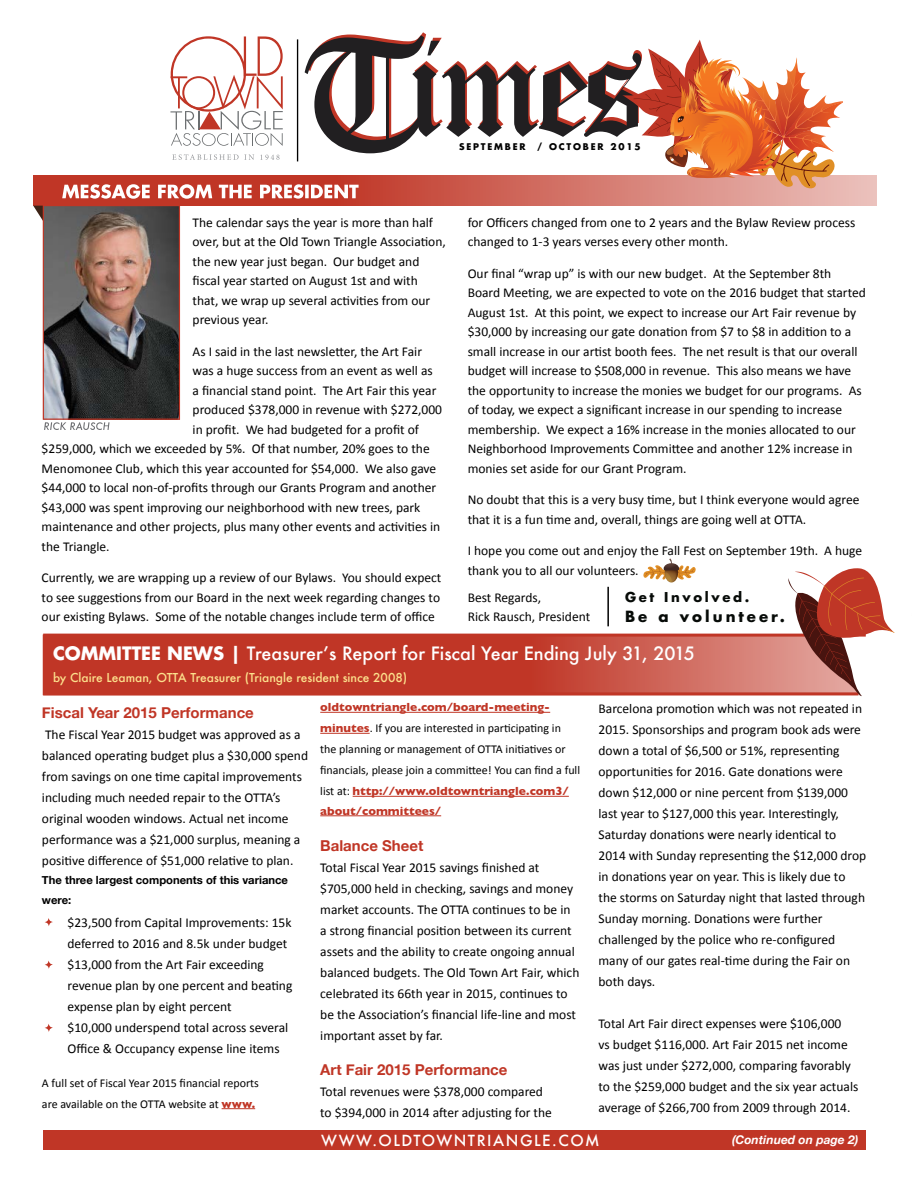
<style>
.page{position:relative;width:918px;height:1188px;background:#fff}
.page>*{position:absolute;margin:0;border:0;box-sizing:border-box;transform-origin:0 0}
.t1{font:500 18px "Futura";color:#fff}
.t2{font:700 15px "Helvetica Neue";color:#c03626}
.t3{font:500 15px "Futura";letter-spacing:.1em;color:#fff}
.t4{font:700 15px "Futura";letter-spacing:.2em;color:#070b08}
.t5{font:13.5px/21px "Calibri";color:#000}
.t6{font:700 13.2px "Futura";letter-spacing:.2em;color:#070b08}
.t7{font:12px/21px "Calibri";color:#000}
.t8{font:700 12px/19.5px "Gill Sans";color:#c03626}
.t9{font:500 12px "Futura";color:#fce08c}
.t10{font:italic 700 12px "Helvetica Neue";color:#fff}
.t11{font:700 11.25px/19.5px "Helvetica Neue";color:#000}
.t12{font:700 9px "Futura";letter-spacing:.2em;color:#000}
.s1{font-family:"Futura Std";font-weight:700}
.s2{font-family:"Gill Sans";font-weight:700;color:#c03626}
.s3{font-family:"Calibri";font-weight:400;color:#000}
</style>
<div class="page">
<svg style="left:33px;top:175px;width:844px;height:31px;background:#cf695e"></svg>
<svg style="left:33px;top:206px;width:10px;height:21px"></svg>
<img style="left:45px;top:207px;width:133px;height:211px">
<div style="left:43px;top:205px;width:137px;height:215px;border:1px solid #c03626"></div>
<svg style="left:44px;top:422px;width:66px;height:8px"></svg>
<hr style="left:222px;top:1108px;width:33px;height:1px;background:#c03626">
<hr style="left:320px;top:712px;width:230px;height:1px;background:#c03626">
<hr style="left:320px;top:733px;width:50px;height:1px;background:#c03626">
<hr style="left:353px;top:796px;width:216px;height:1px;background:#c03626">
<hr style="left:320px;top:816px;width:121px;height:1px;background:#c03626">
<hr style="left:607px;top:587px;width:2px;height:39px;background:#000">
<svg style="left:62px;top:32px;width:781px;height:167px"></svg>
<svg style="left:43px;top:637px;width:745px;height:55px;background:#c44536"></svg>
<hr style="left:43px;top:692px;width:815px;height:3px;background:#c03626">
<div style="left:43px;top:1130px;width:823px;height:20px;background:#c03626"></div>
<svg style="left:44px;top:917px;width:9px;height:10px"></svg>
<svg style="left:44px;top:960px;width:9px;height:9px"></svg>
<svg style="left:44px;top:1023px;width:9px;height:9px"></svg>
<hr style="left:43px;top:634px;width:823px;height:3px;background:#c03626">
<svg style="left:788px;top:568px;width:107px;height:129px"></svg>
<svg style="left:643px;top:559px;width:53px;height:24px"></svg>
<p class="t12" style="left:459px;top:141px;width:68px">SEPTEMBER</p>
<p class="t12" style="left:537px;top:141px;width:105px">/ OCTOBER 2015</p>
<p class="t5" style="left:193px;top:212px;width:255px;line-height:19.5px">The calendar says the year is more than half over, but at the Old Town Triangle Association, the new year just began. Our budget and fiscal year started on August 1st and with that, we wrap up several activities from our previous year.</p>
<p class="t5" style="left:193px;top:340px;width:231px">As I said in the last newsletter, the Art Fair</p>
<p class="t5" style="left:193px;top:360px;width:242px">was a huge success from an event as well as</p>
<p class="t5" style="left:193px;top:379px;width:245px">a financial stand point. The Art Fair this year</p>
<p class="t5" style="left:193px;top:399px;width:251px">produced $378,000 in revenue with $272,000</p>
<p class="t5" style="left:193px;top:418px;width:228px">in profit. We had budgeted for a profit of</p>
<p class="t5" style="left:42px;top:438px;width:390px">$259,000, which we exceeded by 5%. Of that number, 20% goes to the</p>
<p class="t5" style="left:42px;top:457px;width:396px">Menomonee Club, which this year accounted for $54,000. We also gave</p>
<p class="t5" style="left:42px;top:477px;width:396px">$44,000 to local non-of-profits through our Grants Program and another</p>
<p class="t5" style="left:42px;top:496px;width:380px">$43,000 was spent improving our neighborhood with new trees, park</p>
<p class="t5" style="left:42px;top:516px;width:400px">maintenance and other projects, plus many other events and activities in</p>
<p class="t5" style="left:42px;top:535px;width:70px">the Triangle.</p>
<p class="t5" style="left:42px;top:567px;width:401px;line-height:19.5px;text-align:justify">Currently, we are wrapping up a review of our Bylaws. You should expect to see suggestions from our Board in the next week regarding changes to our existing Bylaws. Some of the notable changes include term of office</p>
<p class="t5" style="left:468px;top:212px;width:389px;line-height:19.5px">for Officers changed from one to 2 years and the Bylaw Review process changed to 1-3 years verses every other month.</p>
<p class="t5" style="left:468px;top:263px;width:400px;line-height:19.5px">Our final “wrap up” is with our new budget. At the September 8th Board Meeting, we are expected to vote on the 2016 budget that started August 1st. At this point, we expect to increase our Art Fair revenue by $30,000 by increasing our gate donation from $7 to $8 in addition to a small increase in our artist booth fees. The net result is that our overall budget will increase to $508,000 in revenue. This also means we have the opportunity to increase the monies we budget for our programs. As of today, we expect a significant increase in our spending to increase membership. We expect a 16% increase in the monies allocated to our Neighborhood Improvements Committee and another 12% increase in monies set aside for our Grant Program.</p>
<p class="t5" style="left:468px;top:489px;width:393px;line-height:19.5px">No doubt that this is a very busy time, but I think everyone would agree that it is a fun time and, overall, things are going well at OTTA.</p>
<p class="t5" style="left:468px;top:540px;width:396px;line-height:19.5px">I hope you come out and enjoy the Fall Fest on September 19th. A huge thank you to all our volunteers.</p>
<p class="t5" style="left:468px;top:587px;width:124px;line-height:19.5px">Best Regards,<br>Rick Rausch, President</p>
<p class="t6" style="left:625px;top:588px;width:126px">Get Involved.</p>
<p class="t4" style="left:625px;top:606px;width:161px">Be a volunteer.</p>
<h1 class="t1" style="left:53px;top:641px;width:643px"><span class="s1">COMMITTEE NEWS |</span> Treasurer’s Report for Fiscal Year Ending July 31, 2015</h1>
<p class="t9" style="left:53px;top:670px;width:356px">by Claire Leaman, OTTA Treasurer (Triangle resident since 2008)</p>
<p class="t2" style="left:42px;top:701px;width:213px">Fiscal Year 2015 Performance</p>
<p class="t5" style="left:42px;top:723px;width:268px">The Fiscal Year 2015 budget was approved as a balanced operating budget plus a $30,000 spend from savings on one time capital improvements including much needed repair to the OTTA’s original wooden windows. Actual net income performance was a $21,000 surplus, meaning a positive difference of $51,000 relative to plan.</p>
<p class="t11" style="left:42px;top:871px;width:248px">The three largest components of this variance were:</p>
<p class="t5" style="left:68px;top:911px;width:226px">$23,500 from Capital Improvements: 15k deferred to 2016 and 8.5k under budget $13,000 from the Art Fair exceeding revenue plan by one percent and beating expense plan by eight percent<br>$10,000 underspend total across several Office &amp; Occupancy expense line items</p>
<p class="t7" style="left:42px;top:1072px;width:218px">A full set of Fiscal Year 2015 financial reports are available on the OTTA website at <span class="s2">www.</span></p>
<p class="t8" style="left:320px;top:697px;width:231px">oldtowntriangle.com/board-meeting-</p>
<p class="t7" style="left:320px;top:717px;width:261px"><span class="s2">minutes</span>. If you are interested in participating in the planning or management of OTTA initiatives or financials, please join a committee! You can find a full</p>
<p class="t8" style="left:320px;top:781px;width:250px"><span class="s3">list at:</span> http://www.oldtowntriangle.com3/ about/committees/</p>
<p class="t2" style="left:320px;top:834px;width:105px">Balance Sheet</p>
<p class="t5" style="left:320px;top:856px;width:261px">Total Fiscal Year 2015 savings finished at $705,000 held in checking, savings and money market accounts. The OTTA continues to be in a strong financial position between its current assets and the ability to create ongoing annual balanced budgets. The Old Town Art Fair, which celebrated its 66th year in 2015, continues to be the Association’s financial life-line and most important asset by far.</p>
<p class="t2" style="left:320px;top:1058px;width:189px">Art Fair 2015 Performance</p>
<p class="t5" style="left:320px;top:1081px;width:233px">Total revenues were $378,000 compared to $394,000 in 2014 after adjusting for the</p>
<p class="t5" style="left:599px;top:698px;width:269px">Barcelona promotion which was not repeated in 2015. Sponsorships and program book ads were down a total of $6,500 or 51%, representing opportunities for 2016. Gate donations were down $12,000 or nine percent from $139,000 last year to $127,000 this year. Interestingly, Saturday donations were nearly identical to 2014 with Sunday representing the $12,000 drop in donations year on year. This is likely due to the storms on Saturday night that lasted through Sunday morning. Donations were further challenged by the police who re-configured many of our gates real-time during the Fair on both days.</p>
<p class="t5" style="left:599px;top:1013px;width:261px">Total Art Fair direct expenses were $106,000<br>vs budget $116,000. Art Fair 2015 net income was just under $272,000, comparing favorably to the $259,000 budget and the six year actuals average of $266,700 from 2009 through 2014.</p>
<p class="t3" style="left:321px;top:1130px;width:280px">WWW.OLDTOWNTRIANGLE.COM</p>
<p class="t10" style="left:732px;top:1130px;width:128px">(Continued on page 2)</p>
</div>
